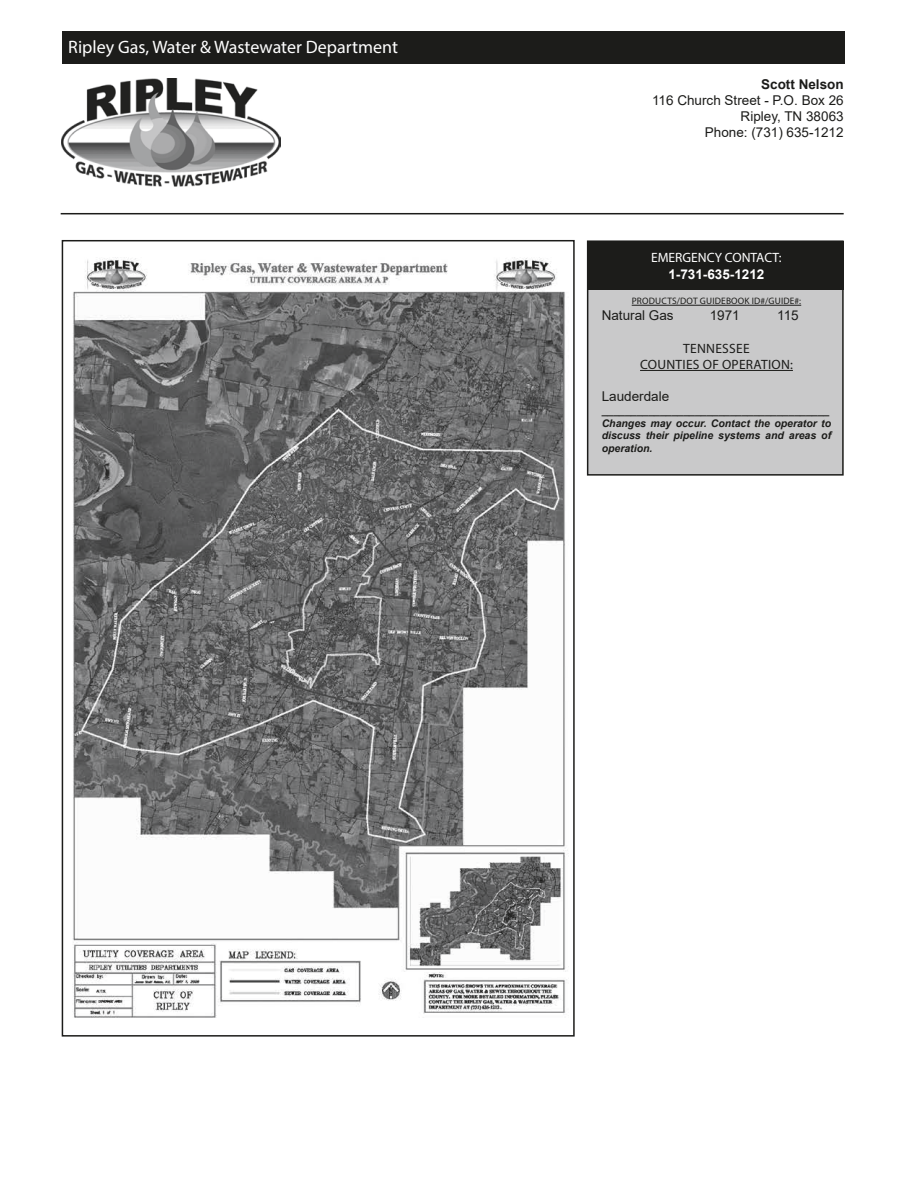
<style>
.page{position:relative;width:918px;height:1188px;background:#fff}
.page>*{position:absolute;margin:0;border:0;box-sizing:border-box;transform-origin:0 0}
.t1{font:18px "Myriad Pro";color:#fff}
.t2{font:13.5px/16.2px "Arial";color:#1c1c1a;text-align:right}
.t3{font:13.5px/16.2px "Myriad Pro";letter-spacing:.02em;color:#1c1c1a;text-align:center}
.t4{font:13.5px "Myriad Pro";color:#fff}
.t5{font:700 13.5px "Arial";color:#fff}
.t6{font:700 13.5px "Arial";color:#1c1c1a}
.t7{font:italic 700 10.5px/12.6px "Arial";color:#1c1c1a}
.t8{font:9.3px "Myriad Pro";letter-spacing:.02em;color:#1c1c1a}
</style>
<div class="page">
<div style="left:588px;top:241px;width:255px;height:234px;background:#c9c9ca"></div>
<div style="left:587px;top:240px;width:257px;height:236px;border:2px solid #1c1c1a"></div>
<hr style="left:61px;top:213px;width:783px;height:1px;background:#1c1c1a">
<div style="left:62px;top:31px;width:783px;height:33px;background:#1c1c1a"></div>
<div style="left:587px;top:241px;width:257px;height:49px;background:#1c1c1a"></div>
<hr style="left:632px;top:305px;width:169px;height:1px;background:#1c1c1a">
<hr style="left:640px;top:370px;width:153px;height:1px;background:#1c1c1a">
<img style="left:62px;top:79px;width:218px;height:108px">
<img style="left:73px;top:257px;width:495px;height:761px">
<h1 class="t1" style="left:68px;top:36px;width:331px">Ripley Gas, Water &amp; Wastewater Department</h1>
<p class="t6" style="left:761px;top:74px;width:84px">Scott Nelson</p>
<p class="t2" style="left:652px;top:92px;width:193px">116 Church Street - P.O. Box 26<br>Ripley, TN 38063<br>Phone: (731) 635-1212</p>
<p class="t4" style="left:651px;top:250px;width:132px">EMERGENCY CONTACT:</p>
<p class="t5" style="left:668px;top:264px;width:98px">1-731-635-1212</p>
<p class="t8" style="left:632px;top:295px;width:171px">PRODUCTS/DOT GUIDEBOOK ID#/GUIDE#:</p>
<p class="t2" style="left:602px;top:308px;width:74px">Natural Gas</p>
<p class="t2" style="left:710px;top:308px;width:32px">1971</p>
<p class="t2" style="left:777px;top:308px;width:23px">115</p>
<p class="t3" style="left:640px;top:340px;width:154px">TENNESSEE<br>COUNTIES OF OPERATION:</p>
<p class="t2" style="left:602px;top:389px;width:69px">Lauderdale</p>
<p class="t7" style="left:602px;top:404px;width:231px">_______________________________________ Changes may occur. Contact the operator to discuss their pipeline systems and areas of operation.</p>
</div>
